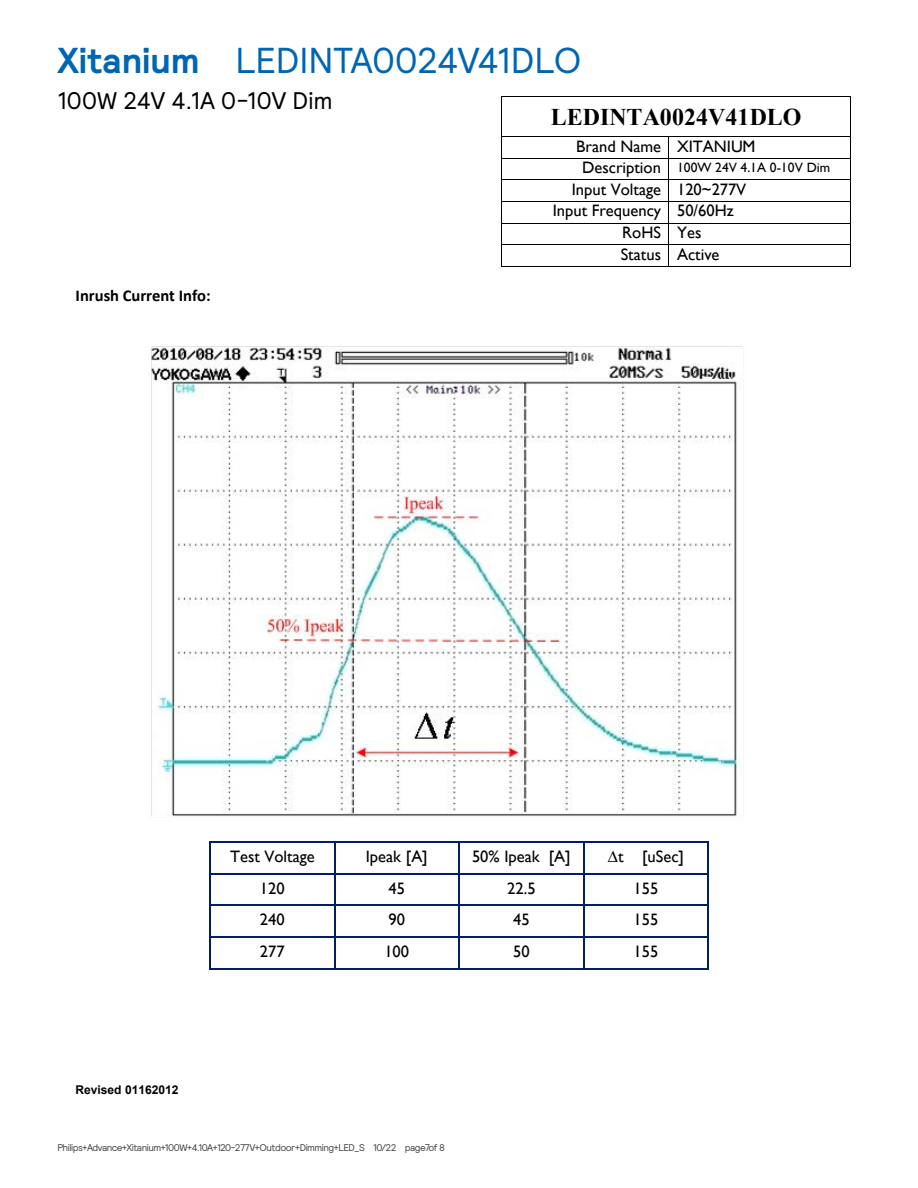
<style>
.page{position:relative;width:918px;height:1188px;background:#fff}
.page>*{position:absolute;margin:0;border:0;box-sizing:border-box;transform-origin:0 0}
.t1{font:36px "Relative";letter-spacing:-.02em;color:#0066b3}
.t2{font:24px "Relative";color:#000}
.t3{font:700 24px "Times New Roman";color:#000}
.t4{font:16.5px "Gill Sans MT";color:#000}
.t5{font:700 16.5px "Calibri";color:#000}
.t6{font:13.5px "Gill Sans MT";letter-spacing:.005em;color:#000}
.t7{font:700 12px "Arial";letter-spacing:-.005em;color:#000}
.t8{font:9.75px "Relative";letter-spacing:-.055em;color:#464547}
.s1{font-weight:700}
.s2{font-size:16.5px}
</style>
<div class="page">
<hr style="left:502px;top:96px;width:348px;height:1px;background:#000">
<hr style="left:501px;top:97px;width:1px;height:39px;background:#000">
<hr style="left:850px;top:97px;width:1px;height:39px;background:#000">
<hr style="left:502px;top:136px;width:167px;height:1px;background:#000">
<hr style="left:669px;top:136px;width:181px;height:1px;background:#000">
<hr style="left:502px;top:158px;width:167px;height:1px;background:#000">
<hr style="left:669px;top:158px;width:181px;height:1px;background:#000">
<hr style="left:502px;top:180px;width:167px;height:1px;background:#000">
<hr style="left:669px;top:180px;width:181px;height:1px;background:#000">
<hr style="left:502px;top:201px;width:167px;height:1px;background:#000">
<hr style="left:669px;top:201px;width:181px;height:1px;background:#000">
<hr style="left:502px;top:223px;width:167px;height:1px;background:#000">
<hr style="left:669px;top:223px;width:181px;height:1px;background:#000">
<hr style="left:502px;top:244px;width:167px;height:1px;background:#000">
<hr style="left:669px;top:244px;width:181px;height:1px;background:#000">
<svg style="left:501px;top:136px;width:1px;height:131px"></svg>
<hr style="left:502px;top:266px;width:167px;height:1px;background:#000">
<hr style="left:669px;top:266px;width:181px;height:1px;background:#000">
<svg style="left:850px;top:136px;width:1px;height:131px"></svg>
<img style="left:151px;top:346px;width:592px;height:471px">
<hr style="left:211px;top:841px;width:123px;height:2px;background:#002060">
<hr style="left:335px;top:841px;width:123px;height:2px;background:#002060">
<hr style="left:460px;top:841px;width:123px;height:2px;background:#002060">
<hr style="left:584px;top:841px;width:124px;height:2px;background:#002060">
<hr style="left:209px;top:843px;width:2px;height:30px;background:#002060">
<hr style="left:334px;top:843px;width:1px;height:30px;background:#002060">
<hr style="left:458px;top:843px;width:2px;height:30px;background:#002060">
<hr style="left:583px;top:843px;width:1px;height:30px;background:#002060">
<hr style="left:708px;top:843px;width:1px;height:30px;background:#002060">
<hr style="left:211px;top:873px;width:123px;height:1px;background:#002060">
<hr style="left:335px;top:873px;width:123px;height:1px;background:#002060">
<hr style="left:460px;top:873px;width:123px;height:1px;background:#002060">
<hr style="left:584px;top:873px;width:124px;height:1px;background:#002060">
<hr style="left:209px;top:874px;width:2px;height:31px;background:#002060">
<hr style="left:334px;top:874px;width:1px;height:31px;background:#002060">
<hr style="left:458px;top:874px;width:2px;height:31px;background:#002060">
<hr style="left:583px;top:874px;width:1px;height:31px;background:#002060">
<hr style="left:708px;top:874px;width:1px;height:31px;background:#002060">
<hr style="left:211px;top:905px;width:123px;height:1px;background:#002060">
<hr style="left:335px;top:905px;width:123px;height:1px;background:#002060">
<hr style="left:460px;top:905px;width:123px;height:1px;background:#002060">
<hr style="left:584px;top:905px;width:124px;height:1px;background:#002060">
<hr style="left:209px;top:906px;width:2px;height:30px;background:#002060">
<hr style="left:334px;top:906px;width:1px;height:30px;background:#002060">
<hr style="left:458px;top:906px;width:2px;height:30px;background:#002060">
<hr style="left:583px;top:906px;width:1px;height:30px;background:#002060">
<hr style="left:708px;top:906px;width:1px;height:30px;background:#002060">
<hr style="left:211px;top:936px;width:123px;height:2px;background:#002060">
<hr style="left:335px;top:936px;width:123px;height:2px;background:#002060">
<hr style="left:460px;top:936px;width:123px;height:2px;background:#002060">
<hr style="left:584px;top:936px;width:124px;height:2px;background:#002060">
<hr style="left:209px;top:938px;width:2px;height:30px;background:#002060">
<hr style="left:211px;top:968px;width:123px;height:2px;background:#002060">
<hr style="left:334px;top:938px;width:1px;height:30px;background:#002060">
<hr style="left:335px;top:968px;width:123px;height:2px;background:#002060">
<hr style="left:458px;top:938px;width:2px;height:30px;background:#002060">
<hr style="left:460px;top:968px;width:123px;height:2px;background:#002060">
<hr style="left:583px;top:938px;width:1px;height:30px;background:#002060">
<hr style="left:584px;top:968px;width:124px;height:2px;background:#002060">
<hr style="left:708px;top:938px;width:1px;height:30px;background:#002060">
<h1 class="t1" style="left:57px;top:37px;width:525px"><span class="s1">Xitanium</span> LEDINTA0024V41DLO</h1>
<h2 class="t2" style="left:57px;top:85px;width:277px">100W 24V 4.1A 0-10V Dim</h2>
<h2 class="t3" style="left:551px;top:101px;width:252px">LEDINTA0024V41DLO</h2>
<p class="t4" style="left:576px;top:136px;width:181px">Brand Name XITANIUM</p>
<p class="t6" style="left:582px;top:160px;width:250px"><span class="s2">Description</span> 100W 24V 4.1A 0-10V Dim</p>
<p class="t4" style="left:572px;top:180px;width:176px">Input Voltage 120~277V</p>
<p class="t4" style="left:553px;top:201px;width:183px">Input Frequency 50/60Hz</p>
<p class="t4" style="left:622px;top:223px;width:81px">RoHS Yes</p>
<p class="t4" style="left:621px;top:245px;width:100px">Status Active</p>
<p class="t5" style="left:76px;top:286px;width:137px">Inrush Current Info:</p>
<p class="t7" style="left:76px;top:1082px;width:104px">Revised 01162012</p>
<p class="t4" style="left:230px;top:847px;width:86px">Test Voltage</p>
<p class="t4" style="left:366px;top:847px;width:63px">Ipeak [A]</p>
<p class="t4" style="left:472px;top:847px;width:100px">50% Ipeak [A]</p>
<p class="t4" style="left:608px;top:847px;width:77px">∆t [uSec]</p>
<p class="t4" style="left:260px;top:879px;width:26px">120</p>
<p class="t4" style="left:389px;top:879px;width:18px">45</p>
<p class="t4" style="left:507px;top:879px;width:30px">22.5</p>
<p class="t4" style="left:634px;top:879px;width:26px">155</p>
<p class="t4" style="left:260px;top:910px;width:26px">240</p>
<p class="t4" style="left:389px;top:910px;width:18px">90</p>
<p class="t4" style="left:513px;top:910px;width:18px">45</p>
<p class="t4" style="left:634px;top:910px;width:26px">155</p>
<p class="t4" style="left:260px;top:942px;width:26px">277</p>
<p class="t4" style="left:384px;top:942px;width:26px">100</p>
<p class="t4" style="left:513px;top:942px;width:18px">50</p>
<p class="t4" style="left:634px;top:942px;width:26px">155</p>
<p class="t8" style="left:57px;top:1141px;width:389px">Philips+Advance+Xitanium+100W+4.10A+120-277V+Outdoor+Dimming+LED_S 10/22 page 7 of 8</p>
</div>
